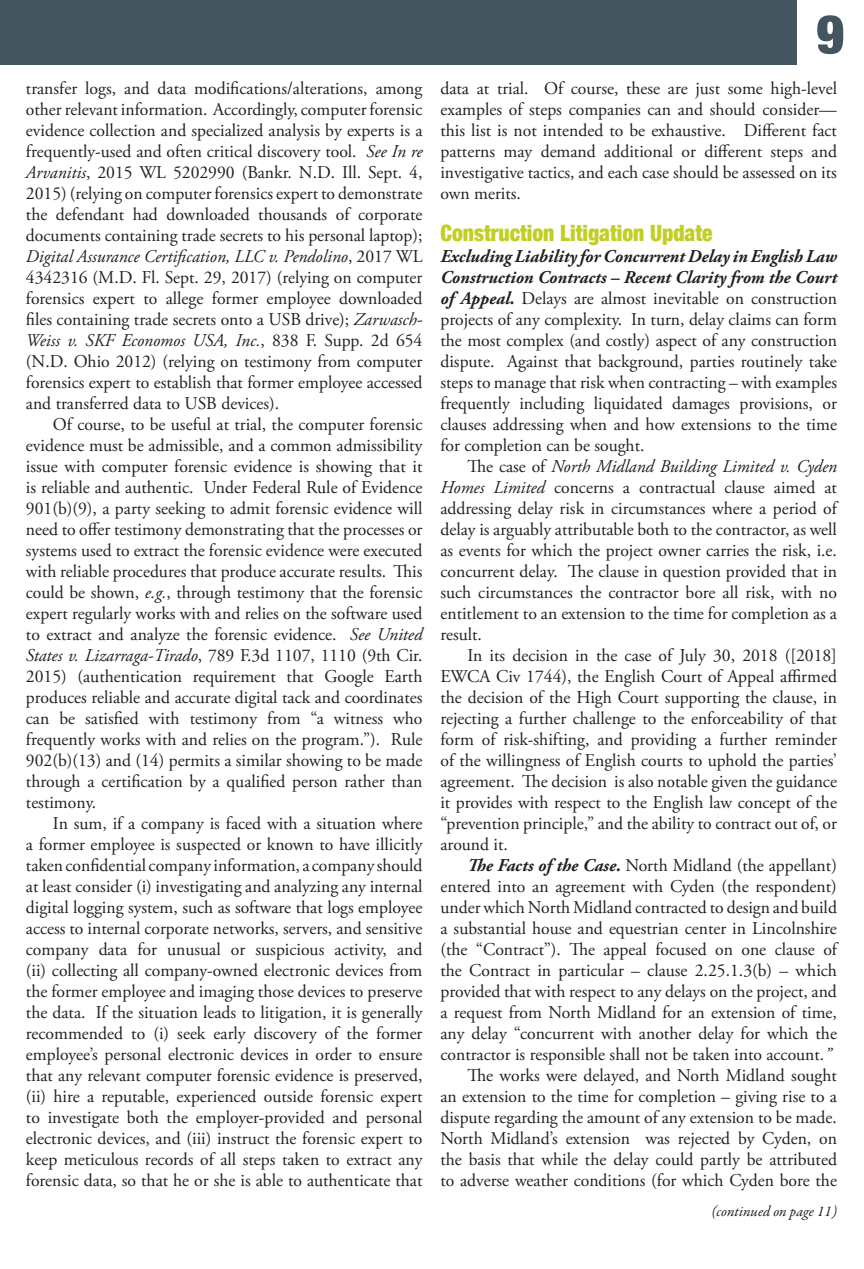
<style>
.page{position:relative;width:864px;height:1269px;background:#fff}
.page>*{position:absolute;margin:0;border:0;box-sizing:border-box;transform-origin:0 0}
.t1{font:900 condensed 54px "Helvetica Neue";color:#45555f}
.QE_-_Main_Article_St{font:900 condensed 22.5px "Helvetica Neue";color:#c1ce23;scale:.96 1}
.QE_-_Main_Article_St-2{font:18px/21px "Adobe Garamond Pro";color:#231f20;text-align:justify}
.t2{font:italic 15px "Garamond Premr Pro";letter-spacing:-.005em;color:#231f20}
.s1{font-style:italic}
.s2{font-weight:700;font-style:italic}
.s3{font-weight:700}
</style>
<div class="page">
<div style="left:0;top:0;width:796px;height:64px;background:#45555f"></div>
<p class="QE_-_Main_Article_St-2" style="left:26px;top:78px;width:398px">transfer logs, and data modifications/alterations, among other relevant information. Accordingly, computer forensic evidence collection and specialized analysis by experts is a frequently-used and often critical discovery tool. <span class="s1">See In re Arvanitis</span>, 2015 WL 5202990 (Bankr. N.D. Ill. Sept. 4, 2015) (relying on computer forensics expert to demonstrate the defendant had downloaded thousands of corporate documents containing trade secrets to his personal laptop); <span class="s1">Digital Assurance Certification, LLC v. Pendolino</span>, 2017 WL 4342316 (M.D. Fl. Sept. 29, 2017) (relying on computer forensics expert to allege former employee downloaded files containing trade secrets onto a USB drive); <span class="s1">Zarwasch-Weiss v. SKF Economos USA, Inc.</span>, 838 F. Supp. 2d 654 (N.D. Ohio 2012) (relying on testimony from computer forensics expert to establish that former employee accessed and transferred data to USB devices).</p>
<p class="QE_-_Main_Article_St-2" style="left:26px;top:414px;width:398px;text-indent:27px">Of course, to be useful at trial, the computer forensic evidence must be admissible, and a common admissibility issue with computer forensic evidence is showing that it is reliable and authentic. Under Federal Rule of Evidence 901(b)(9), a party seeking to admit forensic evidence will need to offer testimony demonstrating that the processes or systems used to extract the forensic evidence were executed with reliable procedures that produce accurate results. This could be shown, <span class="s1">e.g.</span>, through testimony that the forensic expert regularly works with and relies on the software used to extract and analyze the forensic evidence. <span class="s1">See United States v. Lizarraga-Tirado</span>, 789 F.3d 1107, 1110 (9th Cir.<br>2015) (authentication requirement that Google Earth produces reliable and accurate digital tack and coordinates can be satisfied with testimony from “a witness who frequently works with and relies on the program.”). Rule 902(b)(13) and (14) permits a similar showing to be made through a certification by a qualified person rather than testimony.</p>
<p class="QE_-_Main_Article_St-2" style="left:26px;top:813px;width:398px;text-indent:27px">In sum, if a company is faced with a situation where a former employee is suspected or known to have illicitly taken confidential company information, a company should at least consider (i) investigating and analyzing any internal digital logging system, such as software that logs employee access to internal corporate networks, servers, and sensitive company data for unusual or suspicious activity, and (ii) collecting all company-owned electronic devices from the former employee and imaging those devices to preserve the data. If the situation leads to litigation, it is generally recommended to (i) seek early discovery of the former employee’s personal electronic devices in order to ensure that any relevant computer forensic evidence is preserved, (ii) hire a reputable, experienced outside forensic expert to investigate both the employer-provided and personal electronic devices, and (iii) instruct the forensic expert to keep meticulous records of all steps taken to extract any forensic data, so that he or she is able to authenticate that</p>
<p class="t1" style="left:816px;top:1px;width:30px">9</p>
<p class="QE_-_Main_Article_St-2" style="left:440px;top:78px;width:398px">data at trial. Of course, these are just some high-level examples of steps companies can and should consider— this list is not intended to be exhaustive. Different fact patterns may demand additional or different steps and investigative tactics, and each case should be assessed on its own merits.</p>
<p class="QE_-_Main_Article_St" style="left:440px;top:219px;width:285px">Construction Litigation Update</p>
<p class="QE_-_Main_Article_St-2" style="left:440px;top:246px;width:398px"><span class="s2">Excluding Liability for Concurrent Delay in English Law Construction Contracts – Recent Clarity from the Court of Appeal</span><span class="s3">.</span> Delays are almost inevitable on construction projects of any complexity. In turn, delay claims can form the most complex (and costly) aspect of any construction dispute. Against that background, parties routinely take steps to manage that risk when contracting – with examples frequently including liquidated damages provisions, or clauses addressing when and how extensions to the time for completion can be sought.</p>
<p class="QE_-_Main_Article_St-2" style="left:440px;top:456px;width:398px;text-indent:27px">The case of <span class="s1">North Midland Building Limited v. Cyden Homes Limited</span> concerns a contractual clause aimed at addressing delay risk in circumstances where a period of delay is arguably attributable both to the contractor, as well as events for which the project owner carries the risk, i.e. concurrent delay. The clause in question provided that in such circumstances the contractor bore all risk, with no entitlement to an extension to the time for completion as a result.</p>
<p class="QE_-_Main_Article_St-2" style="left:440px;top:645px;width:398px;text-indent:27px">In its decision in the case of July 30, 2018 ([2018] EWCA Civ 1744), the English Court of Appeal affirmed the decision of the High Court supporting the clause, in rejecting a further challenge to the enforceability of that form of risk-shifting, and providing a further reminder of the willingness of English courts to uphold the parties’ agreement. The decision is also notable given the guidance it provides with respect to the English law concept of the “prevention principle,” and the ability to contract out of, or around it.</p>
<p class="QE_-_Main_Article_St-2" style="left:440px;top:855px;width:398px;text-indent:27px"><span class="s2">The Facts of the Case</span><span class="s3">.</span> North Midland (the appellant) entered into an agreement with Cyden (the respondent) under which North Midland contracted to design and build a substantial house and equestrian center in Lincolnshire (the “Contract”). The appeal focused on one clause of the Contract in particular – clause 2.25.1.3(b) – which provided that with respect to any delays on the project, and a request from North Midland for an extension of time, any delay “concurrent with another delay for which the contractor is responsible shall not be taken into account.<span class="s1">”</span></p>
<p class="QE_-_Main_Article_St-2" style="left:440px;top:1065px;width:398px;text-indent:27px">The works were delayed, and North Midland sought an extension to the time for completion – giving rise to a dispute regarding the amount of any extension to be made.<br>North Midland’s extension was rejected by Cyden, on the basis that while the delay could partly be attributed to adverse weather conditions (for which Cyden bore the</p>
<p class="t2" style="left:712px;top:1201px;width:127px">(continued on page 11)</p>
</div>
